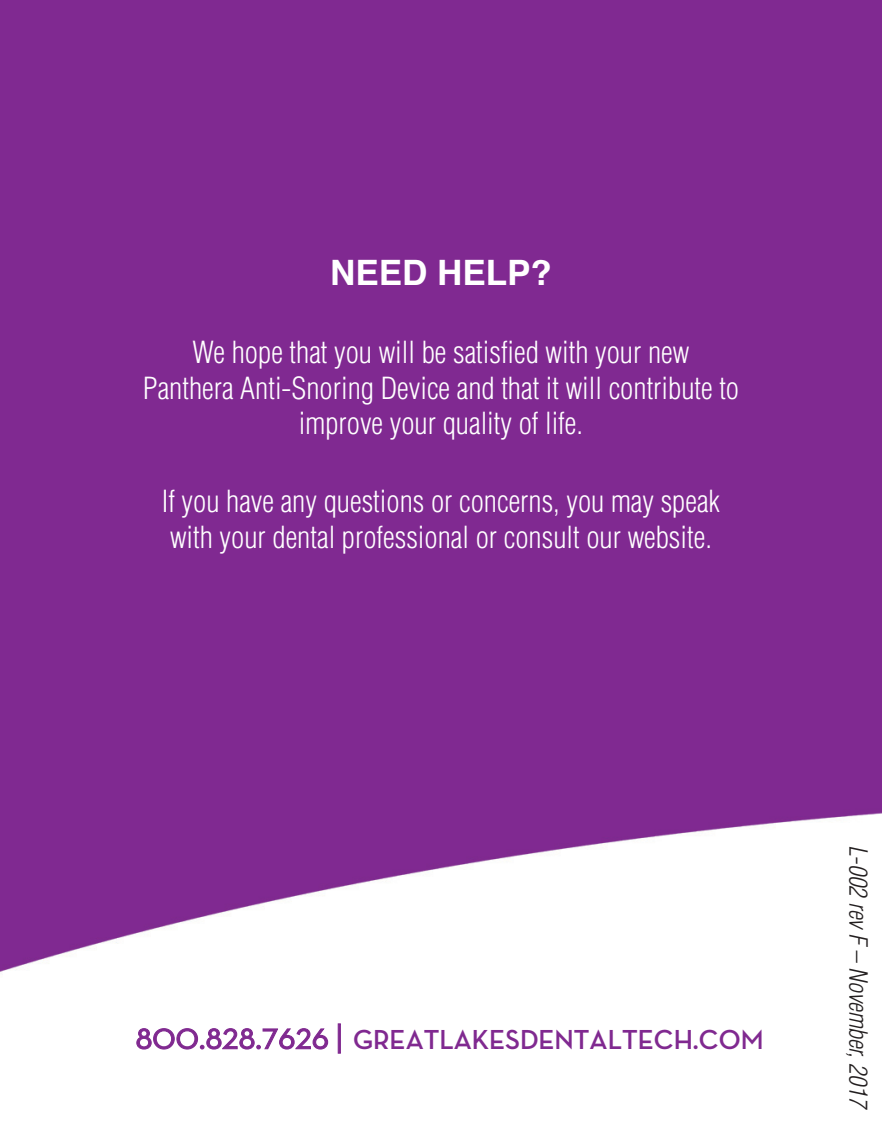
<style>
.page{position:relative;width:882px;height:1134px;background:#fff}
.page>*{position:absolute;margin:0;border:0;box-sizing:border-box;transform-origin:0 0}
.t1{font:700 35px "Helvetica";color:#fff}
.t2{font:300 condensed 29.75px/35.7px "Helvetica";color:#fff;text-align:center}
.t3{font:700 28px "Neutraface Display";color:#802990}
.t4{font:italic 300 condensed 24.5px "Helvetica";color:#231f20}
.s1{font-weight:500;font-size:38.5px}
.s2{font-weight:500;font-size:35px}
</style>
<div class="page">
<img style="left:0;top:0;width:850px;height:972px">
<div style="left:850px;top:0;width:32px;height:817px;background:#802991"></div>
<p class="t1" style="left:330px;top:245px;width:223px">NEED HELP?</p>
<p class="t2" style="left:143px;top:334px;width:598px">We hope that you will be satisfied with your new<br>Panthera Anti-Snoring Device and that it will contribute to improve your quality of life.</p>
<p class="t2" style="left:162px;top:483px;width:560px;text-align:left">If you have any questions or concerns, you may speak with your dental professional or consult our website.</p>
<p class="t3" style="left:136px;top:1024px;width:630px"><span class="s1">800.828.7626</span> <span class="s2">|</span> GREATLAKESDENTALTECH.COM</p>
<p class="t4" style="left:874px;top:845px;width:267px;rotate:90deg">L-002 rev F – November, 2017</p>
</div>
